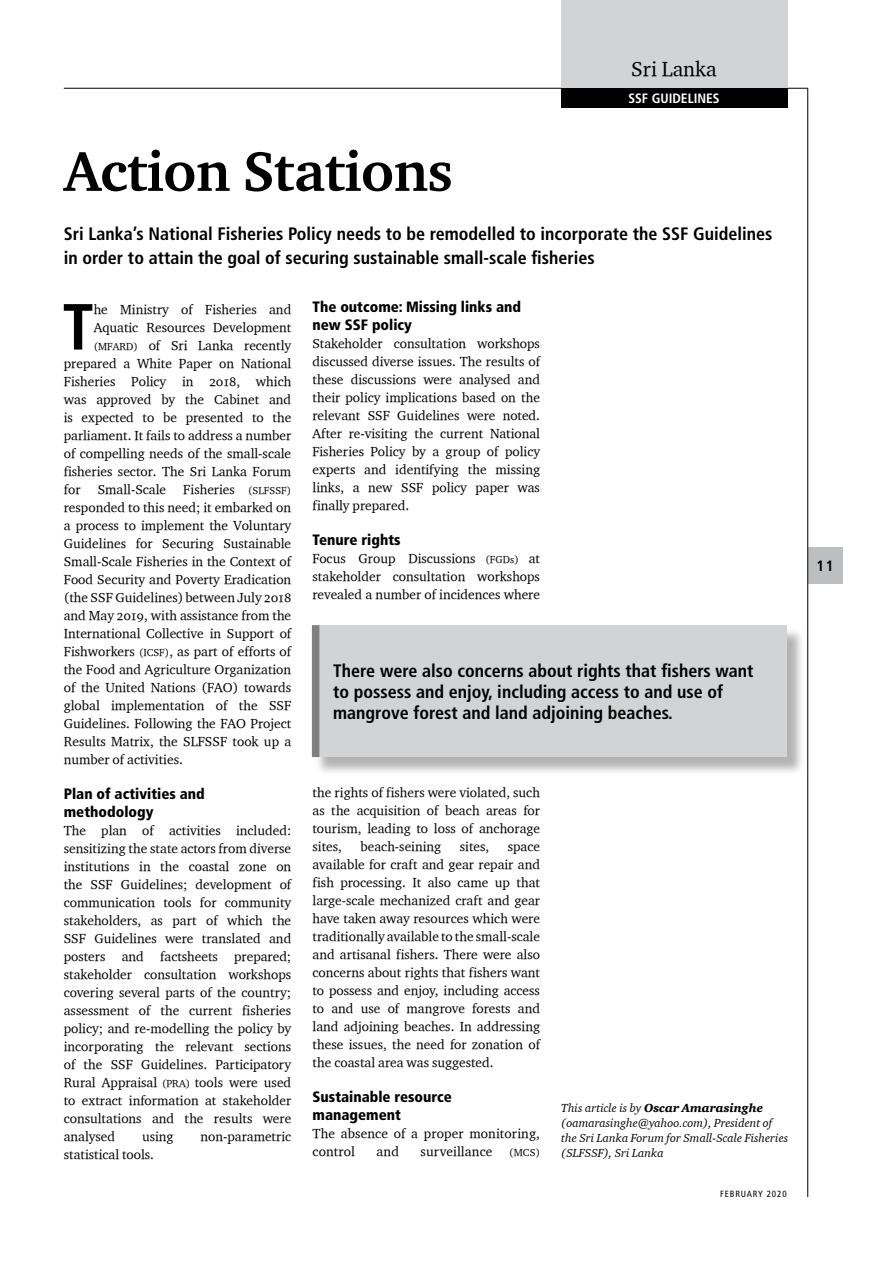
<style>
.page{position:relative;width:893px;height:1263px;background:#fff}
.page>*{position:absolute;margin:0;border:0;box-sizing:border-box;transform-origin:0 0}
.t1{font:700 condensed 65.1px "Frutiger";color:#000}
.t2{font:57px "Charter Bd OSITCTT Bold";letter-spacing:-.01em;color:#000}
.t3{font:21px "Charter OSITCTT";color:#000}
.t4{font:700 condensed 18px/21px "Frutiger";color:#000}
.t5{font:900 condensed 15px/18px "Frutiger";color:#000}
.t6{font:700 condensed 15px "Frutiger";color:#000}
.t7{font:13.5px/18px "Charter OSITCTT";color:#000;text-align:justify}
.t8{font:700 condensed 13.5px "Frutiger";color:#fff}
.t9{font:12px/15px "Charter OSITCTT Italic";color:#000}
.t10{font:12px "Charter ITC Blac Ital";color:#000}
.t11{font:10.5px "Charter OSITCTT";color:#000}
.t12{font:condensed 9px "Frutiger LT Std";letter-spacing:.1em;color:#000}
.s1{font-size:10.5px}
.s2{font-family:"Charter OSITCTT Italic"}
</style>
<div class="page">
<div style="left:808px;top:547px;width:34px;height:36px;background:#bcbec0"></div>
<hr style="left:807px;top:88px;width:1px;height:1109px;background:#000">
<hr style="left:64px;top:88px;width:744px;height:1px;background:#000">
<div style="left:561px;top:88px;width:226px;height:20px;background:#000"></div>
<div style="left:561px;top:0;width:226px;height:88px;background:#d1d3d4"></div>
<div style="left:314px;top:627px;width:492px;height:149px;background:#000;opacity:.3"></div>
<div style="left:312px;top:625px;width:475px;height:132px;background:#d1d3d4"></div>
<div style="left:312px;top:625px;width:7px;height:132px;background:#808080"></div>
<h3 class="t3" style="left:631px;top:55px;width:87px">Sri Lanka</h3>
<p class="t8" style="left:628px;top:90px;width:85px">SSF Guidelines</p>
<h2 class="t2" style="left:64px;top:136px;width:391px">Action Stations</h2>
<h3 class="t4" style="left:64px;top:222px;width:710px;line-height:24px">Sri Lanka’s National Fisheries Policy needs to be remodelled to incorporate the SSF Guidelines in order to attain the goal of securing sustainable small-scale fisheries</h3>
<h1 class="t1" style="left:62px;top:288px;width:33px">T</h1>
<p class="t7" style="left:94px;top:300px;width:199px">he Ministry of Fisheries and</p>
<p class="t5" style="left:313px;top:297px;width:210px">The outcome: Missing links and new SSF</p>
<p class="t5" style="left:372px;top:315px;width:42px">policy</p>
<p class="t7" style="left:313px;top:334px;width:229px">Stakeholder consultation workshops discussed diverse issues. The results of these discussions were analysed and their policy implications based on the relevant SSF Guidelines were noted.<br>After re-visiting the current National Fisheries Policy by a group of policy experts and identifying the missing links, a new SSF policy paper was finally prepared.</p>
<p class="t5" style="left:313px;top:530px;width:90px">Tenure rights</p>
<p class="t7" style="left:313px;top:549px;width:229px">Focus Group Discussions <span class="s1">(FGDs)</span> at stakeholder consultation workshops revealed a number of incidences where</p>
<p class="t7" style="left:94px;top:318px;width:199px">Aquatic Resources Development</p>
<p class="t7" style="left:94px;top:336px;width:199px"><span class="s1">(MFARD)</span> of Sri Lanka recently</p>
<p class="t7" style="left:64px;top:354px;width:229px">prepared a White Paper on National</p>
<p class="t7" style="left:64px;top:372px;width:229px">Fisheries Policy in 2018, which</p>
<p class="t7" style="left:64px;top:390px;width:229px">was approved by the Cabinet and</p>
<p class="t7" style="left:64px;top:408px;width:229px">is expected to be presented to the</p>
<p class="t7" style="left:64px;top:426px;width:229px">parliament. It fails to address a number</p>
<p class="t7" style="left:64px;top:444px;width:229px">of compelling needs of the small-scale</p>
<p class="t7" style="left:64px;top:462px;width:229px">fisheries sector. The Sri Lanka Forum</p>
<p class="t7" style="left:64px;top:480px;width:18px">for</p>
<p class="t7" style="left:98px;top:480px;width:70px">Small-Scale</p>
<p class="t7" style="left:183px;top:480px;width:53px">Fisheries</p>
<p class="t11" style="left:248px;top:483px;width:45px">(SLFSSF)</p>
<p class="t7" style="left:64px;top:498px;width:229px">responded to this need; it embarked on a process to implement the Voluntary Guidelines for Securing Sustainable Small-Scale Fisheries in the Context of Food Security and Poverty Eradication (the SSF Guidelines) between July 2018 and May 2019, with assistance from the International Collective in Support of Fishworkers <span class="s1">(ICSF)</span>, as part of efforts of the Food and Agriculture Organization of the United Nations (FAO) towards global implementation of the SSF Guidelines. Following the FAO Project Results Matrix, the SLFSSF took up a number of activities.</p>
<p class="t5" style="left:64px;top:784px;width:142px">Plan of activities and methodology</p>
<p class="t7" style="left:64px;top:821px;width:229px">The plan of activities included: sensitizing the state actors from diverse institutions in the coastal zone on the SSF Guidelines; development of communication tools for community stakeholders, as part of which the SSF Guidelines were translated and posters and factsheets prepared; stakeholder consultation workshops covering several parts of the country; assessment of the current fisheries policy; and re-modelling the policy by incorporating the relevant sections of the SSF Guidelines. Participatory Rural Appraisal <span class="s1">(PRA)</span> tools were used to extract information at stakeholder consultations and the results were analysed</p>
<h3 class="t4" style="left:333px;top:660px;width:422px">There were also concerns about rights that fishers want to possess and enjoy, including access to and use of mangrove forest and land adjoining beaches.</h3>
<p class="t7" style="left:313px;top:783px;width:229px">the rights of fishers were violated, such as the acquisition of beach areas for tourism, leading to loss of anchorage sites,</p>
<p class="t7" style="left:360px;top:837px;width:82px">beach-seining</p>
<p class="t7" style="left:460px;top:837px;width:31px">sites,</p>
<p class="t7" style="left:313px;top:837px;width:229px;text-indent:195px">space available for craft and gear repair and fish processing. It also came up that large-scale mechanized craft and gear have taken away resources which were traditionally available to the small-scale and artisanal fishers. There were also concerns about rights that fishers want to possess and enjoy, including access to and use of mangrove forests and land adjoining beaches. In addressing these issues, the need for zonation of the coastal area was suggested.</p>
<p class="t5" style="left:313px;top:1087px;width:141px">Sustainable resource management</p>
<p class="t7" style="left:313px;top:1124px;width:229px">The absence of a proper monitoring, control</p>
<p class="t10" style="left:561px;top:1100px;width:203px"><span class="s2">This article is by</span> Oscar Amarasinghe</p>
<p class="t9" style="left:561px;top:1115px;width:228px">(oamarasinghe@yahoo.com), President of the Sri Lanka Forum for Small-Scale Fisheries (SLFSSF), Sri Lanka</p>
<p class="t7" style="left:142px;top:1127px;width:33px">using</p>
<p class="t7" style="left:201px;top:1127px;width:92px">non-parametric</p>
<p class="t7" style="left:64px;top:1145px;width:92px">statistical tools.</p>
<p class="t7" style="left:377px;top:1142px;width:24px">and</p>
<p class="t7" style="left:421px;top:1142px;width:73px">surveillance</p>
<p class="t11" style="left:509px;top:1146px;width:32px">(MCS)</p>
<p class="t12" style="left:720px;top:1189px;width:68px">FEBRUARY 2020</p>
<p class="t6" style="left:817px;top:557px;width:19px">11</p>
</div>
